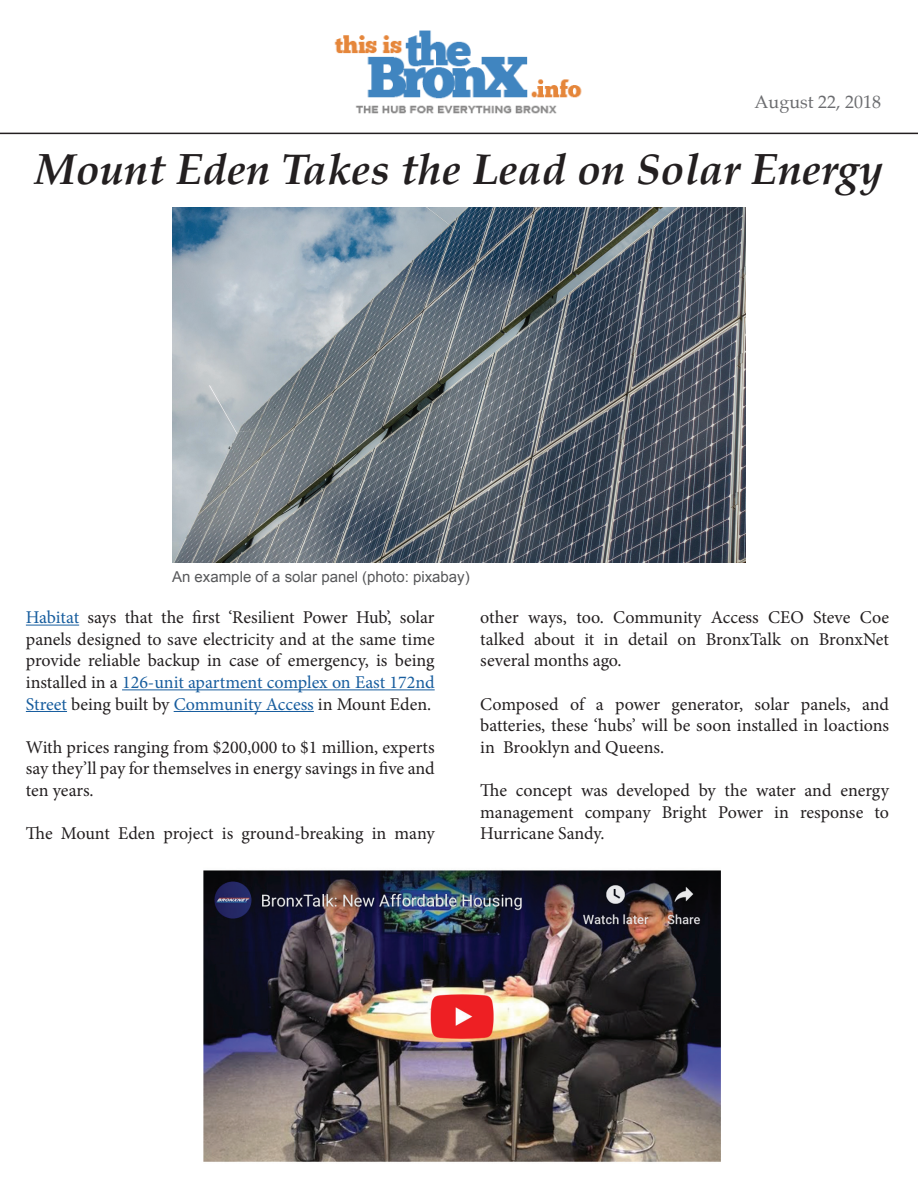
<style>
.page{position:relative;width:918px;height:1188px;background:#fff}
.page>*{position:absolute;margin:0;border:0;box-sizing:border-box;transform-origin:0 0}
.t1{font:italic 700 43.5px "Palatino";color:#231f20}
.t2{font:18px/21.6px "Minion Pro";color:#231f20;text-align:justify}
.t3{font:18px "Palatino";color:#6c6d70}
.t4{font:15px "Arial";color:#57585a}
.s1{color:#175d9e}
</style>
<div class="page">
<hr style="left:26px;top:625px;width:53px;height:1px;background:#175d9e">
<hr style="left:122px;top:689px;width:313px;height:1px;background:#175d9e">
<hr style="left:26px;top:711px;width:41px;height:1px;background:#175d9e">
<hr style="left:174px;top:711px;width:140px;height:1px;background:#175d9e">
<img style="left:172px;top:207px;width:574px;height:356px">
<img style="left:203px;top:870px;width:518px;height:292px">
<img style="left:333px;top:30px;width:252px;height:103px">
<hr style="left:0;top:133px;width:918px;height:1px;background:#231f20">
<p class="t3" style="left:755px;top:87px;width:128px">August 22, 2018</p>
<h1 class="t1" style="left:35px;top:133px;width:850px">Mount Eden Takes the Lead on Solar Energy</h1>
<p class="t4" style="left:172px;top:567px;width:299px">An example of a solar panel (photo: pixabay)</p>
<p class="t2" style="left:26px;top:607px;width:410px"><span class="s1">Habitat</span> says that the first ‘Resilient Power Hub’, solar panels designed to save electricity and at the same time provide reliable backup in case of emergency, is being installed in a <span class="s1">126-unit apartment complex on East 172nd Street</span> being built by <span class="s1">Community Access</span> in Mount Eden.</p>
<p class="t2" style="left:26px;top:736px;width:410px">With prices ranging from $200,000 to $1 million, experts say they’ll pay for themselves in energy savings in five and ten years.</p>
<p class="t2" style="left:26px;top:823px;width:410px">The Mount Eden project is ground-breaking in many</p>
<p class="t2" style="left:480px;top:607px;width:410px">other ways, too. Community Access CEO Steve Coe talked about it in detail on BronxTalk on BronxNet several months ago.</p>
<p class="t2" style="left:480px;top:693px;width:410px">Composed of a power generator, solar panels, and batteries, these ‘hubs’ will be soon installed in loactions in Brooklyn and Queens.</p>
<p class="t2" style="left:480px;top:780px;width:410px">The concept was developed by the water and energy management company Bright Power in response to Hurricane Sandy.</p>
</div>
